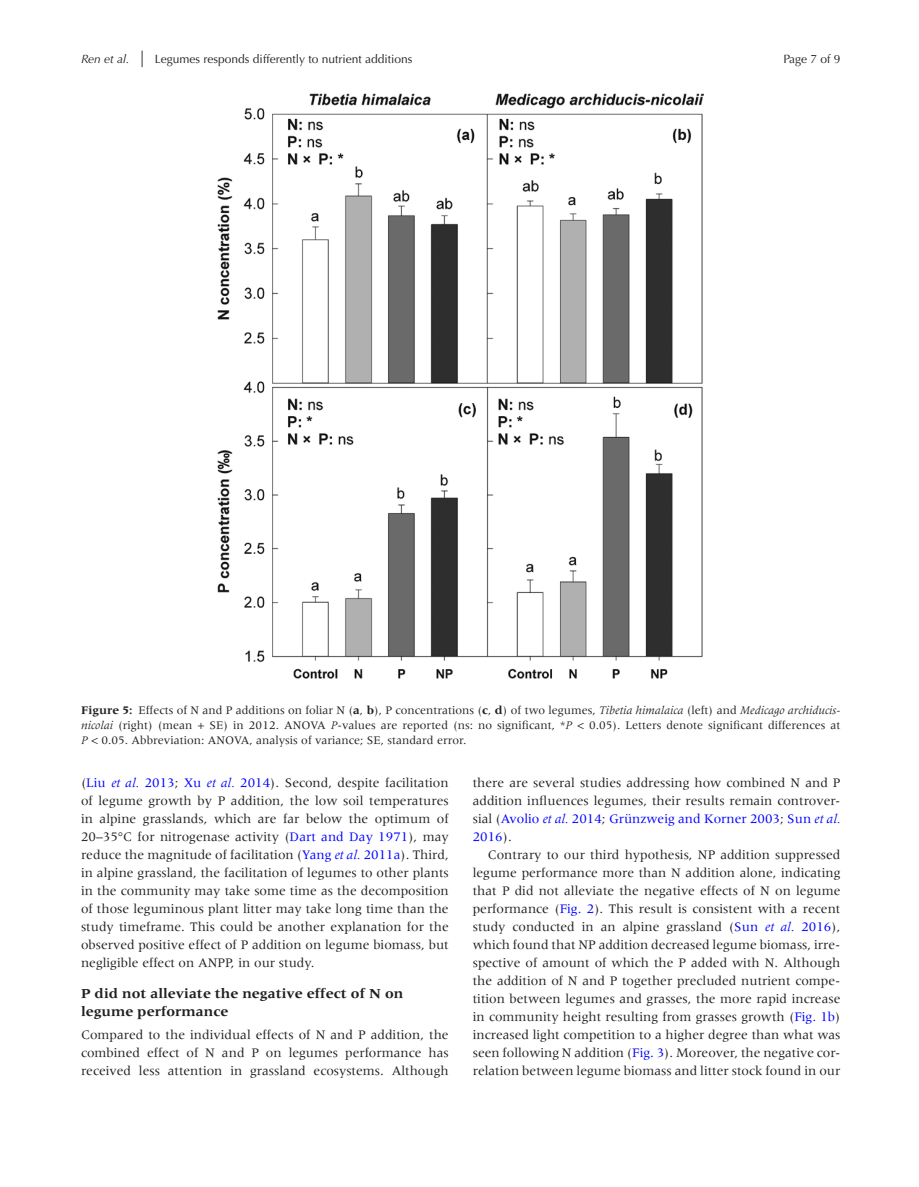
<style>
.page{position:relative;width:919px;height:1187px;background:#fff}
.page>*{position:absolute;margin:0;border:0;box-sizing:border-box;transform-origin:0 0}
.t1{font:700 14.25px/18px "Meridien LT Std";color:#231f20}
.t2{font:13.5px/18px "Meridien LT Std";color:#231f20;text-align:justify}
.t3{font:12px/15px "Meridien LT Std";color:#231f20;text-align:justify}
.t4{font:12px "Optima LT Std";color:#231f20}
.s1{font-style:italic}
.s2{font-size:16.5px}
.s3{font-weight:700}
.s4{color:#00f}
.s5{font-style:italic;color:#00f}
</style>
<div class="page">
<img style="left:218px;top:94px;width:486px;height:584px">
<p class="t4" style="left:81px;top:51px;width:333px"><span class="s1">Ren et al.</span> <span class="s2">|</span> Legumes responds differently to nutrient additions</p>
<p class="t4" style="left:783px;top:51px;width:58px">Page 7 of 9</p>
<p class="t3" style="left:81px;top:703px;width:761px"><span class="s3">Figure 5:</span> Effects of N and P additions on foliar N (<span class="s3">a</span>, <span class="s3">b</span>), P concentrations (<span class="s3">c</span>, <span class="s3">d</span>) of two legumes, <span class="s1">Tibetia himalaica</span> (left) and <span class="s1">Medicago archiducis&shy;nicolai</span> (right) (mean + SE) in 2012. ANOVA <span class="s1">P</span>-values are reported (ns: no significant, *<span class="s1">P</span> &lt; 0.05). Letters denote significant differences at <span class="s1">P</span> &lt; 0.05. Abbreviation: ANOVA, analysis of variance; SE, standard error.</p>
<p class="t2" style="left:81px;top:773px;width:369px">(<span class="s4">Liu</span> <span class="s5">et al.</span> <span class="s4">2013</span>; <span class="s4">Xu</span> <span class="s5">et al.</span> <span class="s4">2014</span>). Second, despite facilitation of legume growth by P addition, the low soil temperatures in alpine grasslands, which are far below the optimum of 20–35°C for nitrogenase activity (<span class="s4">Dart and Day 1971</span>), may reduce the magnitude of facilitation (<span class="s4">Yang</span> <span class="s5">et al.</span> <span class="s4">2011a</span>). Third, in alpine grassland, the facilitation of legumes to other plants in the community may take some time as the decomposition of those leguminous plant litter may take long time than the study timeframe. This could be another explanation for the observed positive effect of P addition on legume biomass, but negligible effect on ANPP, in our study.</p>
<p class="t1" style="left:81px;top:984px;width:323px">P did not alleviate the negative effect of N on legume performance</p>
<p class="t2" style="left:81px;top:1025px;width:369px">Compared to the individual effects of N and P addition, the combined effect of N and P on legumes performance has received less attention in grassland ecosystems. Although</p>
<p class="t2" style="left:472px;top:773px;width:369px">there are several studies addressing how combined N and P addition influences legumes, their results remain controver&shy;sial (<span class="s4">Avolio</span> <span class="s5">et al.</span> <span class="s4">2014</span>; <span class="s4">Grünzweig and Korner 2003</span>; <span class="s4">Sun</span> <span class="s5">et al.<br></span><span class="s4">2016</span>).</p>
<p class="t2" style="left:472px;top:845px;width:369px;text-indent:15px">Contrary to our third hypothesis, NP addition suppressed legume performance more than N addition alone, indicating that P did not alleviate the negative effects of N on legume performance (<span class="s4">Fig. 2</span>). This result is consistent with a recent study conducted in an alpine grassland (<span class="s4">Sun</span> <span class="s5">et al.</span> <span class="s4">2016</span>), which found that NP addition decreased legume biomass, irre&shy;spective of amount of which the P added with N. Although the addition of N and P together precluded nutrient compe&shy;tition between legumes and grasses, the more rapid increase in community height resulting from grasses growth (<span class="s4">Fig. 1b</span>) increased light competition to a higher degree than what was seen following N addition (<span class="s4">Fig. 3</span>). Moreover, the negative cor&shy;relation between legume biomass and litter stock found in our</p>
</div>
